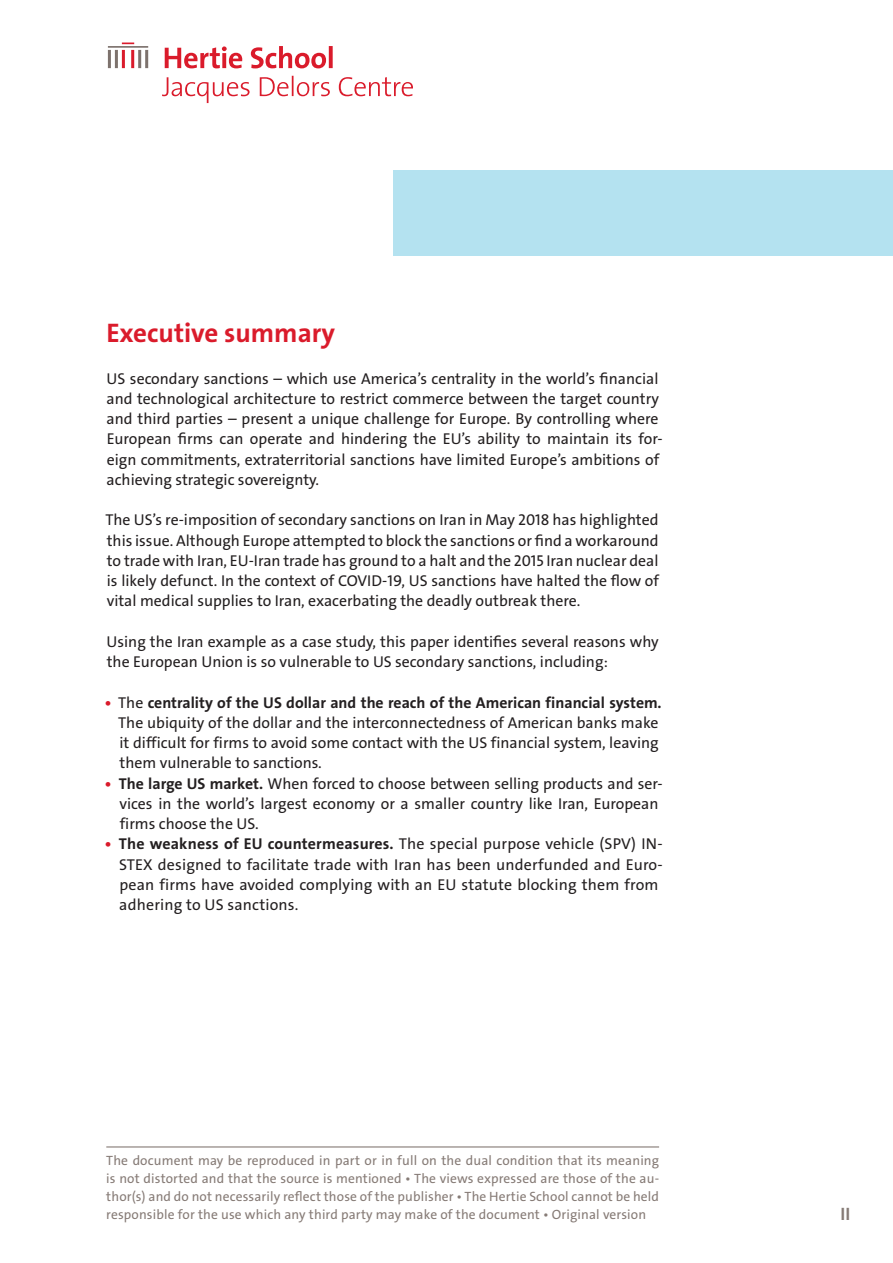
<style>
.page{position:relative;width:893px;height:1263px;background:#fff}
.page>*{position:absolute;margin:0;border:0;box-sizing:border-box;transform-origin:0 0}
.t1{font:700 27px "The Sans Os F";color:#da1b2b}
.t2{font:700 18px "The Sans Os F";color:#867b76}
.t3{font:15.75px/20.2px "The Sans Os F";color:#231f20}
.t4{font:13.5px/18px "The Sans Os F";letter-spacing:.01em;color:#867b76;text-align:justify}
.s1{font-weight:700;color:#da1b2b}
.s2{font-weight:700}
</style>
<div class="page">
<hr style="left:115px;top:50px;width:3px;height:18px;background:#7d726d">
<hr style="left:108px;top:50px;width:3px;height:18px;background:#7d726d">
<hr style="left:108px;top:46px;width:40px;height:2px;background:#7d726d">
<svg style="left:122px;top:43px;width:291px;height:60px"></svg>
<div style="left:393px;top:170px;width:500px;height:85px;background:#b4e2f0"></div>
<hr style="left:106px;top:1146px;width:553px;height:1px;background:#867b76">
<h1 class="t1" style="left:107px;top:315px;width:230px">Executive summary</h1>
<p class="t3" style="left:107px;top:368px;width:558px">US secondary sanctions – which use America’s centrality in the world’s financial and technological architecture to restrict commerce between the target country and third parties – present a unique challenge for Europe. By controlling where European firms can operate and hindering the EU’s ability to maintain its for&shy;eign commitments, extraterritorial sanctions have limited Europe’s ambitions of achieving strategic sovereignty.</p>
<p class="t3" style="left:105px;top:510px;width:555px;text-align:justify">The US’s re-imposition of secondary sanctions on Iran in May 2018 has highlighted this issue. Although Europe attempted to block the sanctions or find a workaround to trade with Iran, EU-Iran trade has ground to a halt and the 2015 Iran nuclear deal is likely defunct. In the context of COVID-19, US sanctions have halted the flow of vital medical supplies to Iran, exacerbating the deadly outbreak there.</p>
<p class="t3" style="left:107px;top:632px;width:554px">Using the Iran example as a case study, this paper identifies several reasons why the European Union is so vulnerable to US secondary sanctions, including:</p>
<p class="t3" style="left:118px;top:692px;width:545px;text-indent:-13px"><span class="s1">•</span> The <span class="s2">centrality of the US dollar and the reach of the American financial system.<br></span>The ubiquity of the dollar and the interconnectedness of American banks make it difficult for firms to avoid some contact with the US financial system, leaving them vulnerable to sanctions.</p>
<p class="t3" style="left:119px;top:773px;width:545px;text-indent:-15px"><span class="s1">•</span> <span class="s2">The large US market.</span> When forced to choose between selling products and ser&shy;vices in the world’s largest economy or a smaller country like Iran, European firms choose the US.</p>
<p class="t3" style="left:119px;top:834px;width:545px;text-indent:-15px"><span class="s1">•</span> <span class="s2">The weakness of EU countermeasures.</span> The special purpose vehicle (SPV) IN-STEX designed to facilitate trade with Iran has been underfunded and Euro&shy;pean firms have avoided complying with an EU statute blocking them from adhering to US sanctions.</p>
<p class="t4" style="left:106px;top:1151px;width:554px">The document may be reproduced in part or in full on the dual condition that its meaning is not distorted and that the source is mentioned • The views expressed are those of the au&shy;thor(s) and do not necessarily reflect those of the publisher • The Hertie School cannot be held responsible for the use which any third party may make of the document • Original version</p>
<p class="t2" style="left:840px;top:1203px;width:12px">II</p>
</div>
